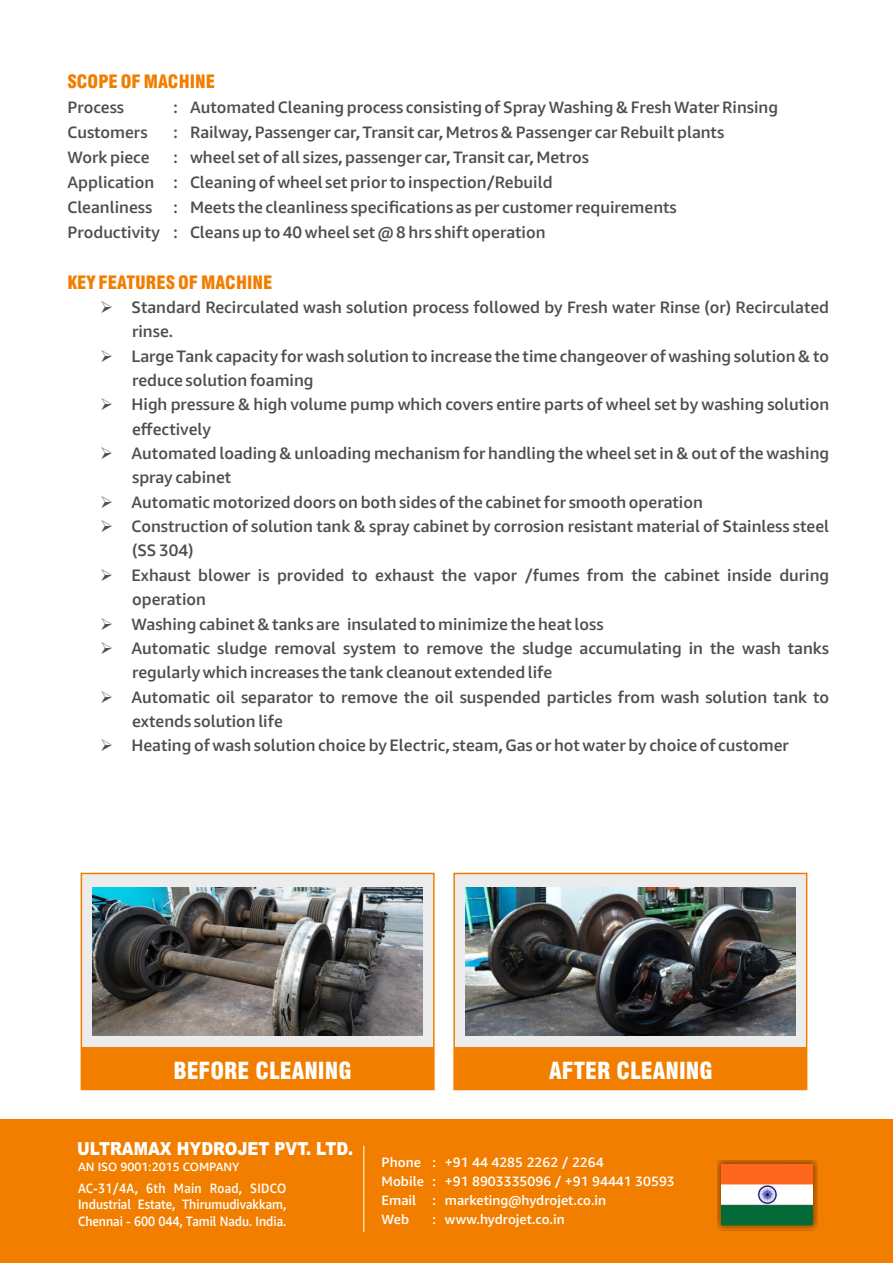
<style>
.page{position:relative;width:893px;height:1263px;background:#fff}
.page>*{position:absolute;margin:0;border:0;box-sizing:border-box;transform-origin:0 0}
.t1{font:900 condensed 22.95px "Swiss 721 BT";color:#fff}
.t2{font:900 condensed 18px "Swiss 721 BT";color:#f27e00}
.t3{font:900 18px "Arial";color:#fff;scale:.84 1}
.t4{font:500 16.5px/24.3px "Amazon Ember";color:#4e4e4d}
.t5{font:500 13.5px/18.9px "Amazon Ember";color:#fff}
.t6{font:500 13.5px/16.6px "Amazon Ember";color:#fff;text-align:justify;scale:.89 1}
.t7{font:500 12px "Amazon Ember";color:#fff}
</style>
<div class="page">
<div style="left:0;top:1119px;width:893px;height:144px;background:#f27e00"></div>
<div style="left:717px;top:1160px;width:100px;height:70px;background:#151616;opacity:.49"></div>
<img style="left:722px;top:1164px;width:91px;height:61px">
<svg style="left:453px;top:872px;width:355px;height:219px;background:#ecdfd1"></svg>
<div style="left:454px;top:1047px;width:352px;height:42px;background:#f27e00"></div>
<img style="left:465px;top:887px;width:330px;height:149px">
<hr style="left:363px;top:1145px;width:1px;height:87px;background:#fff">
<svg style="left:80px;top:872px;width:355px;height:219px;background:#ede2d5"></svg>
<div style="left:82px;top:1047px;width:352px;height:42px;background:#f27e00"></div>
<img style="left:92px;top:887px;width:331px;height:149px">
<p class="t2" style="left:67px;top:74px;width:149px">SCOPE OF MACHINE</p>
<p class="t4" style="left:67px;top:97px;width:58px">Process</p>
<p class="t4" style="left:173px;top:97px;width:606px">: Automated Cleaning process consisting of Spray Washing &amp; Fresh Water Rinsing</p>
<p class="t4" style="left:67px;top:122px;width:82px">Customers</p>
<p class="t4" style="left:173px;top:122px;width:552px">: Railway, Passenger car, Transit car, Metros &amp; Passenger car Rebuilt plants</p>
<p class="t4" style="left:67px;top:147px;width:84px">Work piece</p>
<p class="t4" style="left:67px;top:146px;width:523px;line-height:25px;text-indent:106px">: wheel set of all sizes, passenger car, Transit car, Metros<br>Application : Cleaning of wheel set prior to inspection/Rebuild<br>Cleanliness</p>
<p class="t4" style="left:67px;top:197px;width:611px;line-height:25px;text-indent:106px">: Meets the cleanliness specifications as per customer requirements<br>Productivity : Cleans up to 40 wheel set @ 8 hrs shift operation</p>
<p class="t2" style="left:67px;top:275px;width:206px">KEY FEATURES OF MACHINE</p>
<p class="t4" style="left:132px;top:296px;width:698px;text-indent:-32px">➢ Standard Recirculated wash solution process followed by Fresh water Rinse (or) Recirculated rinse.</p>
<p class="t4" style="left:132px;top:345px;width:698px;text-indent:-32px">➢ Large Tank capacity for wash solution to increase the time changeover of washing solution &amp; to reduce solution foaming</p>
<p class="t4" style="left:132px;top:394px;width:698px;text-indent:-32px">➢ High pressure &amp; high volume pump which covers entire parts of wheel set by washing solution effectively</p>
<p class="t4" style="left:132px;top:443px;width:698px;text-indent:-32px">➢ Automated loading &amp; unloading mechanism for handling the wheel set in &amp; out of the washing spray cabinet</p>
<p class="t4" style="left:100px;top:491px;width:604px">➢ Automatic motorized doors on both sides of the cabinet for smooth operation</p>
<p class="t4" style="left:132px;top:516px;width:698px;text-indent:-32px">➢ Construction of solution tank &amp; spray cabinet by corrosion resistant material of Stainless steel (SS 304)</p>
<p class="t4" style="left:132px;top:564px;width:698px;text-indent:-32px">➢ Exhaust blower is provided to exhaust the vapor /fumes from the cabinet inside during operation</p>
<p class="t4" style="left:100px;top:613px;width:505px">➢ Washing cabinet &amp; tanks are insulated to minimize the heat loss</p>
<p class="t4" style="left:132px;top:637px;width:698px;text-indent:-32px">➢ Automatic sludge removal system to remove the sludge accumulating in the wash tanks regularly which increases the tank cleanout extended life</p>
<p class="t4" style="left:132px;top:686px;width:698px;text-indent:-32px">➢ Automatic oil separator to remove the oil suspended particles from wash solution tank to extends solution life</p>
<p class="t4" style="left:100px;top:735px;width:690px">➢ Heating of wash solution choice by Electric, steam, Gas or hot water by choice of customer</p>
<h1 class="t1" style="left:173px;top:1061px;width:180px">BEFORE CLEANING</h1>
<h1 class="t1" style="left:549px;top:1061px;width:165px">AFTER CLEANING</h1>
<p class="t3" style="left:77px;top:1142px;width:330px">ULTRAMAX HYDROJET PVT. LTD.</p>
<p class="t7" style="left:78px;top:1162px;width:163px">AN ISO 9001:2015 COMPANY</p>
<p class="t6" style="left:78px;top:1181px;width:235px">AC-31/4A, 6th Main Road, SIDCO Industrial Estate, Thirumudivakkam, Chennai - 600 044, Tamil Nadu. India.</p>
<p class="t5" style="left:382px;top:1154px;width:295px">Phone : +91 44 4285 2262 / 2264<br>Mobile : +91 8903335096 / +91 94441 30593<br>Email : marketing@hydrojet.co.in<br>Web</p>
<p class="t5" style="left:432px;top:1211px;width:134px">: www.hydrojet.co.in</p>
</div>
